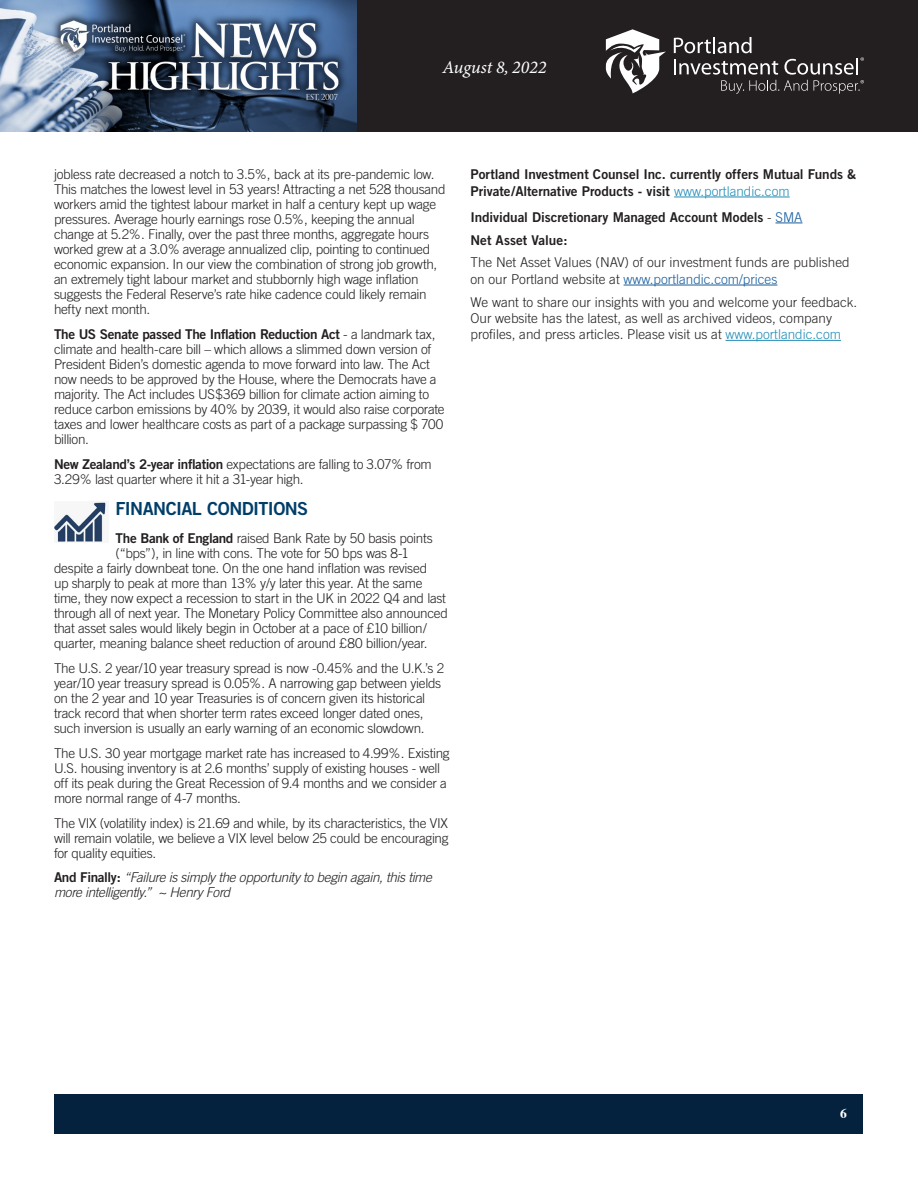
<style>
.page{position:relative;width:918px;height:1188px;background:#fff}
.page>*{position:absolute;margin:0;border:0;box-sizing:border-box;transform-origin:0 0}
.Article_-_Body{font:18px "Trade Gothic Bold Two";letter-spacing:-.03em;color:#003e69}
.t1{font:italic 18px "Minion Variable Concept";color:#fff}
.Article_-_Body-2{font:300 13.5px/15px "Trade Gothic";letter-spacing:-.02em;color:#231f20}
.Article_-_Body-3{font:300 13.5px/16.2px "Trade Gothic";color:#231f20}
.Article_-_Body-4{font:13.5px/16.2px "Trade Gothic Bold Two";letter-spacing:-.005em;color:#231f20}
.Article_-_Body-5{font:italic 300 13.5px/15px "Trade Gothic";letter-spacing:-.03em;color:#231f20}
.t2{font:700 13.5px "Times";color:#fff}
.s1{font-family:"Trade Gothic Bold Two";font-weight:400}
.s2{font-family:"Trade Gothic Bold Two";font-weight:400;font-style:normal}
.s3{font-family:"Trade Gothic";font-weight:300;color:#218cb6}
.s4{font-family:"Trade Gothic";font-weight:300}
.s5{font-family:"Trade Gothic";font-weight:300;color:#175d9e}
.s6{color:#175d9e}
.s7{color:#218cb6}
</style>
<div class="page">
<div style="left:356px;top:0;width:562px;height:132px;background:#231f20"></div>
<img style="left:0;top:0;width:356px;height:132px">
<svg style="left:674px;top:37px;width:190px;height:57px"></svg>
<svg style="left:606px;top:29px;width:60px;height:64px"></svg>
<div style="left:55px;top:1094px;width:808px;height:39px;background:#04213e"></div>
<img style="left:54px;top:502px;width:52px;height:40px">
<hr style="left:674px;top:197px;width:116px;height:1px;background:#218cb6">
<svg style="left:775px;top:223px;width:27px;height:1px"></svg>
<hr style="left:624px;top:285px;width:153px;height:1px;background:#175d9e">
<hr style="left:726px;top:340px;width:115px;height:1px;background:#218cb6">
<h1 class="t1" style="left:443px;top:55px;width:105px">August 8, 2022</h1>
<p class="Article_-_Body-2" style="left:54px;top:167px;width:393px">jobless rate decreased a notch to 3.5%, back at its pre-pandemic low.<br>This matches the lowest level in 53 years! Attracting a net 528 thousand workers amid the tightest labour market in half a century kept up wage pressures. Average hourly earnings rose 0.5%, keeping the annual change at 5.2%. Finally, over the past three months, aggregate hours worked grew at a 3.0% average annualized clip, pointing to continued economic expansion. In our view the combination of strong job growth, an extremely tight labour market and stubbornly high wage inflation suggests the Federal Reserve’s rate hike cadence could likely remain hefty next month.</p>
<p class="Article_-_Body-2" style="left:54px;top:326px;width:392px"><span class="s1">The US Senate passed The Inflation Reduction Act</span> - a landmark tax, climate and health-care bill – which allows a slimmed down version of President Biden’s domestic agenda to move forward into law. The Act now needs to be approved by the House, where the Democrats have a majority. The Act includes US$369 billion for climate action aiming to reduce carbon emissions by 40% by 2039, it would also raise corporate taxes and lower healthcare costs as part of a package surpassing $ 700 billion.</p>
<p class="Article_-_Body-2" style="left:54px;top:456px;width:379px"><span class="s1">New Zealand’s 2-year inflation</span> expectations are falling to 3.07% from<br>3.29% last quarter where it hit a 31-year high.</p>
<p class="Article_-_Body" style="left:116px;top:497px;width:194px">FINANCIAL CONDITIONS</p>
<p class="Article_-_Body-2" style="left:116px;top:531px;width:319px"><span class="s1">The Bank of England</span> raised Bank Rate by 50 basis points</p>
<p class="Article_-_Body-2" style="left:116px;top:546px;width:295px">(“bps”), in line with cons. The vote for 50 bps was 8-1</p>
<p class="Article_-_Body-2" style="left:54px;top:561px;width:375px">despite a fairly downbeat tone. On the one hand inflation was revised</p>
<p class="Article_-_Body-2" style="left:54px;top:576px;width:370px">up sharply to peak at more than 13% y/y later this year. At the same</p>
<p class="Article_-_Body-2" style="left:54px;top:591px;width:394px">time, they now expect a recession to start in the UK in 2022 Q4 and last</p>
<p class="Article_-_Body-2" style="left:54px;top:606px;width:396px">through all of next year. The Monetary Policy Committee also announced</p>
<p class="Article_-_Body-2" style="left:54px;top:621px;width:374px">that asset sales would likely begin in October at a pace of £10 billion/</p>
<p class="Article_-_Body-2" style="left:54px;top:636px;width:375px">quarter, meaning balance sheet reduction of around £80 billion/year.</p>
<p class="Article_-_Body-2" style="left:54px;top:661px;width:392px">The U.S. 2 year/10 year treasury spread is now -0.45% and the U.K.’s 2 year/10 year treasury spread is 0.05%. A narrowing gap between yields on the 2 year and 10 year Treasuries is of concern given its historical track record that when shorter term rates exceed longer dated ones, such inversion is usually an early warning of an economic slowdown.</p>
<p class="Article_-_Body-2" style="left:54px;top:745px;width:397px">The U.S. 30 year mortgage market rate has increased to 4.99%. Existing U.S. housing inventory is at 2.6 months’ supply of existing houses - well off its peak during the Great Recession of 9.4 months and we consider a more normal range of 4-7 months.</p>
<p class="Article_-_Body-2" style="left:54px;top:815px;width:396px;text-align:justify">The VIX (volatility index) is 21.69 and while, by its characteristics, the VIX will remain volatile, we believe a VIX level below 25 could be encouraging for quality equities.</p>
<p class="Article_-_Body-5" style="left:54px;top:870px;width:379px"><span class="s2">And Finally:</span> “Failure is simply the opportunity to begin again, this time more intelligently.” ~ Henry Ford</p>
<p class="Article_-_Body-4" style="left:471px;top:166px;width:387px">Portland Investment Counsel Inc. currently offers Mutual Funds &amp;<br>Private/Alternative Products - visit <span class="s3">www.portlandic.com</span></p>
<p class="Article_-_Body-4" style="left:471px;top:208px;width:333px">Individual Discretionary Managed Account Models <span class="s4">-</span> <span class="s5">SMA</span></p>
<p class="Article_-_Body-4" style="left:471px;top:231px;width:99px">Net Asset Value:</p>
<p class="Article_-_Body-3" style="left:471px;top:254px;width:381px">The Net Asset Values (NAV) of our investment funds are published on our Portland website at <span class="s6">www.portlandic.com/prices</span></p>
<p class="Article_-_Body-3" style="left:471px;top:294px;width:388px">We want to share our insights with you and welcome your feedback.<br>Our website has the latest, as well as archived videos, company profiles, and press articles. Please visit us at <span class="s7">www.portlandic.com</span></p>
<p class="t2" style="left:840px;top:1100px;width:8px">6</p>
</div>
